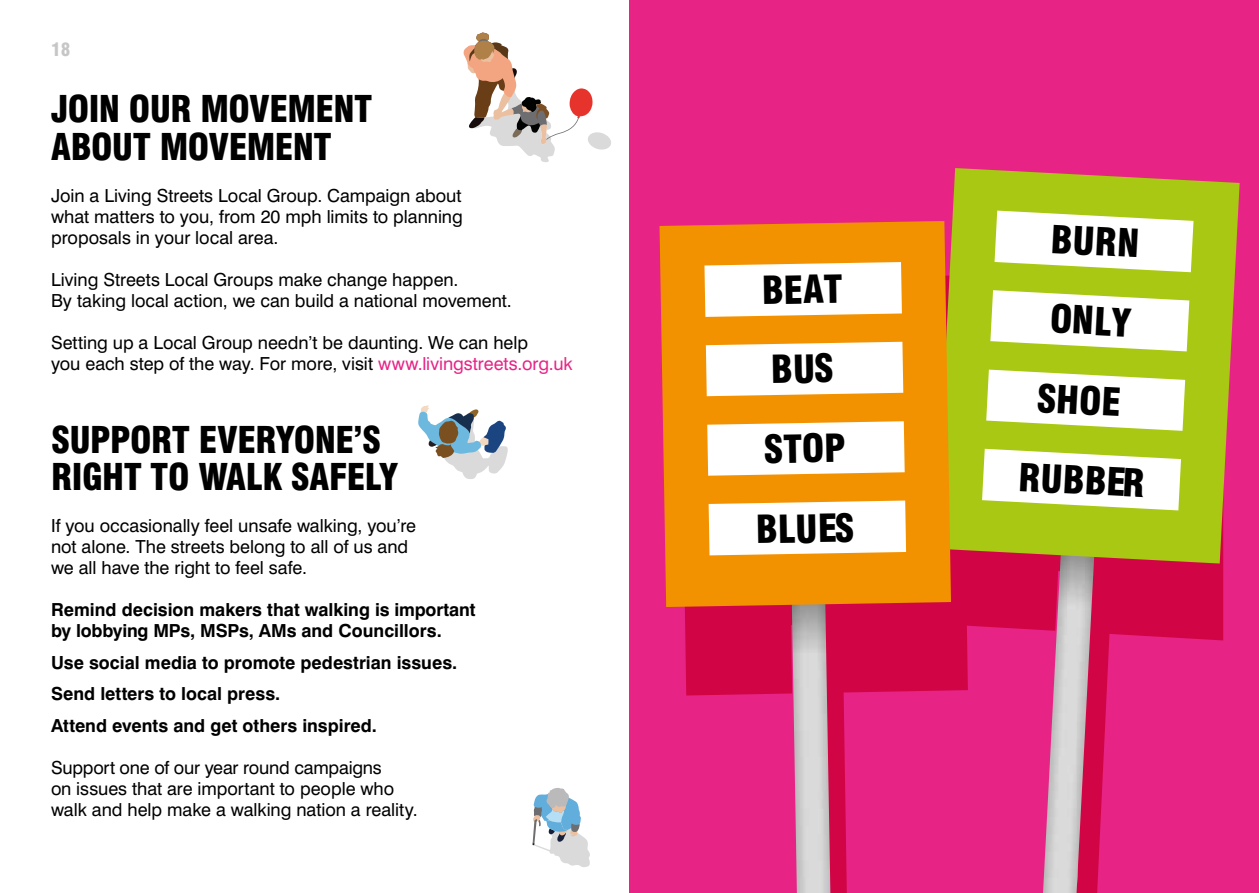
<style>
.page{position:relative;width:1259px;height:893px;background:#fff}
.page>*{position:absolute;margin:0;border:0;box-sizing:border-box;transform-origin:0 0}
.t1{font:900 condensed 37.65px/79.7px "Swiss 721 BT";color:#000;text-align:center}
.t2{font:900 condensed 36px/37.5px "Swiss 721 BT";letter-spacing:-.015em;color:#000}
.t3{font:18px/21px "Swiss 721 BT";color:#000}
.t4{font:700 18px/31.5px "Swiss 721 BT";color:#000}
.t5{font:900 condensed 18px "Swiss 721 BT";color:#c6c6c6}
.s1{color:#e72486}
</style>
<div class="page">
<div style="left:629px;top:0;width:630px;height:893px;background:#e72486"></div>
<svg style="left:685px;top:563px;width:538px;height:330px"></svg>
<img style="left:791px;top:607px;width:39px;height:286px">
<img style="left:1043px;top:563px;width:34px;height:330px">
<img style="left:1077px;top:563px;width:18px;height:323px">
<svg style="left:951px;top:168px;width:288px;height:395px;background:#aeb41e"></svg>
<svg style="left:982px;top:449px;width:199px;height:61px;background:#f0f5d7"></svg>
<svg style="left:994px;top:211px;width:199px;height:61px;background:#f0f5d7"></svg>
<svg style="left:986px;top:370px;width:199px;height:61px;background:#eff5d5"></svg>
<svg style="left:990px;top:290px;width:199px;height:61px;background:#eff5d5"></svg>
<div style="left:659px;top:221px;width:292px;height:386px;background:#f39200"></div>
<svg style="left:708px;top:501px;width:198px;height:54px;background:#fef8f0"></svg>
<svg style="left:704px;top:262px;width:198px;height:55px;background:#fef7ec"></svg>
<svg style="left:707px;top:421px;width:197px;height:55px;background:#fef6eb"></svg>
<svg style="left:706px;top:342px;width:197px;height:54px;background:#fef8f0"></svg>
<svg style="left:463px;top:32px;width:148px;height:130px"></svg>
<svg style="left:418px;top:405px;width:90px;height:74px"></svg>
<svg style="left:532px;top:788px;width:58px;height:79px"></svg>
<p class="t5" style="left:51px;top:39px;width:21px">18</p>
<h2 class="t2" style="left:51px;top:91px;width:323px">JOIN OUR MOVEMENT<br>ABOUT MOVEMENT</h2>
<p class="t3" style="left:51px;top:185px;width:413px;text-align:justify">Join a Living Streets Local Group. Campaign about what matters to you, from 20 mph limits to planning proposals in your local area.</p>
<p class="t3" style="left:51px;top:269px;width:462px">Living Streets Local Groups make change happen.<br>By taking local action, we can build a national movement.</p>
<p class="t3" style="left:51px;top:332px;width:523px">Setting up a Local Group needn’t be daunting. We can help<br>you each step of the way. For more, visit <span class="s1">www.livingstreets.org.uk</span></p>
<h2 class="t2" style="left:51px;top:421px;width:348px">SUPPORT EVERYONE’S<br>RIGHT TO WALK SAFELY</h2>
<p class="t3" style="left:51px;top:515px;width:366px">If you occasionally feel unsafe walking, you’re not alone. The streets belong to all of us and we all have the right to feel safe.</p>
<p class="t4" style="left:51px;top:599px;width:426px;line-height:21px">Remind decision makers that walking is important by lobbying MPs, MSPs, AMs and Councillors.</p>
<p class="t4" style="left:51px;top:646px;width:408px">Use social media to promote pedestrian issues.<br>Send letters to local press.<br>Attend events and get others inspired.</p>
<p class="t3" style="left:51px;top:757px;width:368px">Support one of our year round campaigns<br>on issues that are important to people who walk and help make a walking nation a reality.</p>
<h1 class="t1" style="left:751px;top:251px;width:100px;rotate:-1deg">BEAT<br>BUS<br>STOP<br>BLUES</h1>
<h1 class="t1" style="left:1033px;top:198px;width:128px;rotate:3deg">BURN<br>ONLY<br>SHOE<br>RUBBER</h1>
</div>
